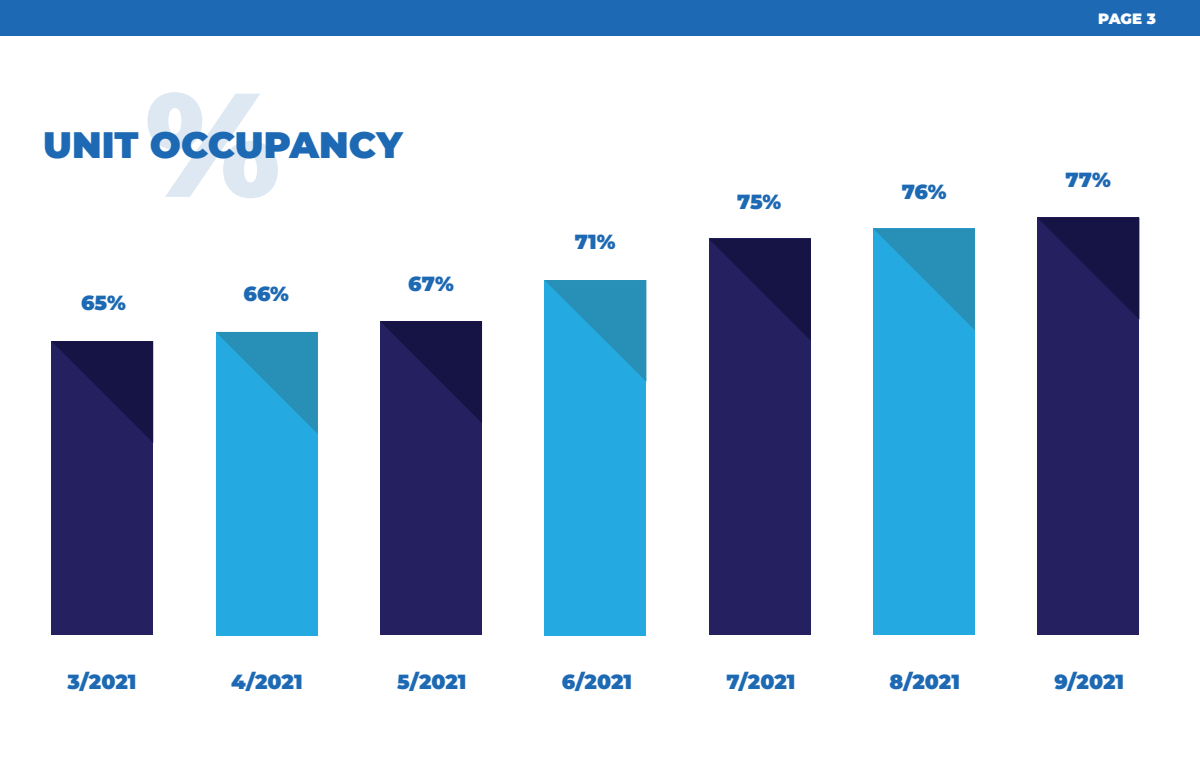
<style>
.page{position:relative;width:1200px;height:760px;background:#fff}
.page>*{position:absolute;margin:0;border:0;box-sizing:border-box;transform-origin:0 0}
.t1{font:900 147.5px "Montserrat";color:#1d69b3}
.t2{font:900 36.88px "Montserrat";color:#1d69b3}
.t3{font:900 20.5px "Montserrat";color:#1d69b3}
.t4{font:900 15px "Montserrat";color:#fff}
</style>
<div class="page">
<div style="left:51px;top:341px;width:102px;height:294px;background:#252161"></div>
<div style="left:216px;top:332px;width:102px;height:303px;background:#24aae1"></div>
<div style="left:380px;top:321px;width:102px;height:314px;background:#252161"></div>
<div style="left:544px;top:280px;width:102px;height:355px;background:#24aae1"></div>
<div style="left:709px;top:239px;width:102px;height:396px;background:#252161"></div>
<div style="left:873px;top:228px;width:102px;height:407px;background:#24aae1"></div>
<div style="left:1037px;top:218px;width:102px;height:417px;background:#252161"></div>
<svg style="left:52px;top:341px;width:101px;height:101px"></svg>
<svg style="left:380px;top:321px;width:102px;height:102px"></svg>
<svg style="left:709px;top:239px;width:102px;height:101px"></svg>
<svg style="left:1038px;top:218px;width:101px;height:101px"></svg>
<svg style="left:216px;top:332px;width:102px;height:102px"></svg>
<svg style="left:545px;top:280px;width:101px;height:101px"></svg>
<svg style="left:873px;top:228px;width:102px;height:102px"></svg>
<div style="left:0;top:0;width:1200px;height:36px;background:#1d69b3"></div>
<h1 class="t1" style="left:145px;top:34px;width:137px">%</h1>
<h2 class="t2" style="left:43px;top:117px;width:361px">UNIT OCCUPANCY</h2>
<p class="t3" style="left:81px;top:287px;width:46px">65%</p>
<p class="t3" style="left:244px;top:278px;width:47px">66%</p>
<p class="t3" style="left:408px;top:268px;width:47px">67%</p>
<p class="t3" style="left:575px;top:227px;width:42px">71%</p>
<p class="t3" style="left:737px;top:186px;width:46px">75%</p>
<p class="t3" style="left:902px;top:176px;width:46px">76%</p>
<p class="t4" style="left:1098px;top:8px;width:59px">PAGE 3</p>
<p class="t3" style="left:1065px;top:165px;width:47px">77%</p>
<p class="t3" style="left:67px;top:666px;width:71px">3/2021</p>
<p class="t3" style="left:231px;top:666px;width:73px">4/2021</p>
<p class="t3" style="left:397px;top:666px;width:71px">5/2021</p>
<p class="t3" style="left:562px;top:666px;width:72px">6/2021</p>
<p class="t3" style="left:726px;top:666px;width:70px">7/2021</p>
<p class="t3" style="left:890px;top:666px;width:72px">8/2021</p>
<p class="t3" style="left:1054px;top:666px;width:71px">9/2021</p>
</div>
